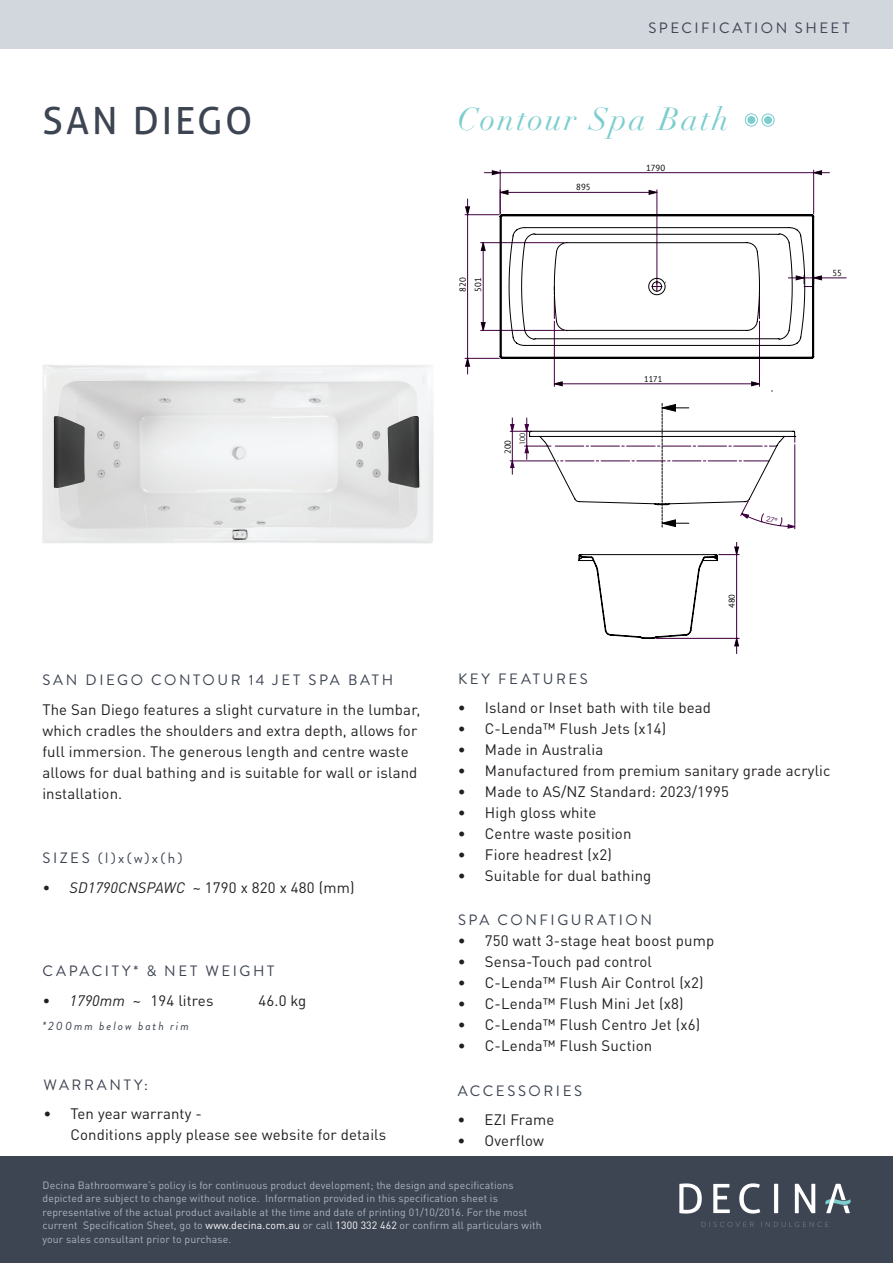
<style>
.page{position:relative;width:893px;height:1263px;background:#fff}
.page>*{position:absolute;margin:0;border:0;box-sizing:border-box;transform-origin:0 0}
.Top_Header{font:37.5px "Aller";letter-spacing:.075em;color:#3d4452}
.Name_of_product_segm{font:italic 31.5px "Didot LT Std";letter-spacing:.065em;color:#7bcdce}
.body{font:15px/21px "DIN Pro";letter-spacing:.01em;color:#231f20}
.Header_2{font:15px "Brandon Grotesque";letter-spacing:.17em;color:#3d4452}
.Header_Style{font:15px "Brandon Grotesque";letter-spacing:.17em;color:#3d4452}
.Header_1{font:15px "Brandon Grotesque";letter-spacing:.17em;color:#3d4452}
.body-2{font:italic 12px "Brandon Grotesque";letter-spacing:.16em;color:#3d4452}
.Bottom_Footer{font:10.5px/13.5px "DIN Pro";letter-spacing:.01em;color:#adb5c1}
.t1{font:8.7px "PT Sans";color:#000}
.t2{font:8.55px "PT Sans";color:#000}
.t3{font:8.4px "PT Sans";color:#000}
.t4{font:7.35px "Century Gothic";color:#000}
.s1{font-style:italic}
.s2{color:#fff}
</style>
<div class="page">
<div style="left:0;top:1157px;width:893px;height:106px;background:#3d4452"></div>
<div style="left:0;top:0;width:893px;height:49px;background:#d2d6dd"></div>
<img style="left:42px;top:365px;width:392px;height:179px">
<svg style="left:701px;top:1222px;width:53px;height:5px"></svg>
<svg style="left:761px;top:1222px;width:67px;height:5px"></svg>
<svg style="left:679px;top:1183px;width:23px;height:30px"></svg>
<svg style="left:713px;top:1184px;width:17px;height:29px"></svg>
<svg style="left:739px;top:1183px;width:21px;height:30px"></svg>
<svg style="left:774px;top:1184px;width:4px;height:29px"></svg>
<svg style="left:795px;top:1184px;width:20px;height:29px"></svg>
<svg style="left:825px;top:1184px;width:26px;height:29px"></svg>
<hr style="left:814px;top:278px;width:32px;height:1px;background:#400040">
<hr style="left:554px;top:321px;width:1px;height:65px;background:#400040">
<hr style="left:759px;top:321px;width:1px;height:65px;background:#400040">
<hr style="left:657px;top:190px;width:1px;height:94px;background:#400040">
<hr style="left:813px;top:170px;width:1px;height:44px;background:#400040">
<hr style="left:500px;top:170px;width:1px;height:44px;background:#400040">
<hr style="left:465px;top:358px;width:34px;height:1px;background:#400040">
<hr style="left:465px;top:214px;width:34px;height:1px;background:#400040">
<hr style="left:481px;top:242px;width:83px;height:1px;background:#400040">
<hr style="left:481px;top:330px;width:83px;height:1px;background:#400040">
<svg style="left:814px;top:275px;width:8px;height:12px"></svg>
<svg style="left:554px;top:381px;width:205px;height:5px"></svg>
<svg style="left:500px;top:190px;width:157px;height:24px"></svg>
<svg style="left:484px;top:170px;width:345px;height:5px"></svg>
<svg style="left:465px;top:199px;width:5px;height:175px"></svg>
<svg style="left:481px;top:242px;width:4px;height:89px"></svg>
<svg style="left:500px;top:214px;width:314px;height:145px"></svg>
<svg style="left:578px;top:543px;width:161px;height:110px"></svg>
<svg style="left:745px;top:113px;width:30px;height:14px"></svg>
<svg style="left:510px;top:403px;width:285px;height:126px"></svg>
<p class="Top_Header" style="left:43px;top:98px;width:211px">SAN DIEGO</p>
<p class="Header_Style" style="left:648px;top:17px;width:203px">SPECIFICATION SHEET</p>
<p class="Name_of_product_segm" style="left:457px;top:100px;width:273px">Contour Spa Bath</p>
<p class="t1" style="left:457px;top:292px;width:16px;rotate:-90deg">820</p>
<p class="t1" style="left:473px;top:292px;width:16px;rotate:-90deg">501</p>
<p class="t1" style="left:576px;top:182px;width:16px">895</p>
<p class="t2" style="left:502px;top:454px;width:16px;rotate:-90deg">200</p>
<p class="t4" style="left:517px;top:445px;width:14px;rotate:-90deg">100</p>
<p class="t1" style="left:646px;top:162px;width:21px">1790</p>
<p class="t3" style="left:644px;top:374px;width:20px">1171</p>
<p class="t1" style="left:832px;top:267px;width:11px">55</p>
<p class="Header_2" style="left:42px;top:670px;width:352px">SAN DIEGO CONTOUR 14 JET SPA BATH</p>
<p class="body" style="left:42px;top:698px;width:380px">The San Diego features a slight curvature in the lumbar, which cradles the shoulders and extra depth, allows for full immersion. The generous length and centre waste allows for dual bathing and is suitable for wall or island installation.</p>
<p class="Header_2" style="left:43px;top:848px;width:141px">SIZES (l)x(w)x(h)</p>
<p class="body" style="left:43px;top:875px;width:313px"><span class="s1">• SD1790CNSPAWC</span> ~ 1790 x 820 x 480 (mm)</p>
<p class="Header_2" style="left:43px;top:960px;width:233px">CAPACITY* &amp; NET WEIGHT</p>
<p class="body" style="left:43px;top:988px;width:172px"><span class="s1">• 1790mm</span> ~ 194 litres</p>
<p class="body" style="left:259px;top:988px;width:49px">46.0 kg</p>
<p class="body-2" style="left:43px;top:1017px;width:148px">*200mm below bath rim</p>
<p class="Header_2" style="left:43px;top:1074px;width:106px">WARRANTY:</p>
<p class="body" style="left:70px;top:1102px;width:317px;text-indent:-27px">• Ten year warranty -<br>Conditions apply please see website for details</p>
<p class="t3" style="left:726px;top:608px;width:15px;rotate:-90deg">480</p>
<p class="Header_2" style="left:458px;top:668px;width:131px">KEY FEATURES</p>
<p class="body" style="left:458px;top:696px;width:255px">• Island or Inset bath with tile bead</p>
<p class="body" style="left:458px;top:717px;width:210px">• C-Lenda™ Flush Jets (x14)</p>
<p class="body" style="left:458px;top:738px;width:147px">• Made in Australia</p>
<p class="body" style="left:458px;top:759px;width:374px">• Manufactured from premium sanitary grade acrylic</p>
<p class="body" style="left:458px;top:780px;width:273px">• Made to AS/NZ Standard: 2023/1995</p>
<p class="body" style="left:458px;top:801px;width:140px">• High gloss white</p>
<p class="body" style="left:458px;top:822px;width:175px">• Centre waste position</p>
<p class="body" style="left:458px;top:843px;width:155px">• Fiore headrest (x2)</p>
<p class="body" style="left:458px;top:864px;width:195px">• Suitable for dual bathing</p>
<p class="Header_1" style="left:458px;top:909px;width:195px">SPA CONFIGURATION</p>
<p class="body" style="left:458px;top:929px;width:258px">• 750 watt 3-stage heat boost pump</p>
<p class="body" style="left:458px;top:950px;width:195px">• Sensa-Touch pad control</p>
<p class="body" style="left:458px;top:971px;width:247px">• C-Lenda™ Flush Air Control (x2)</p>
<p class="body" style="left:458px;top:992px;width:227px">• C-Lenda™ Flush Mini Jet (x8)</p>
<p class="body" style="left:458px;top:1013px;width:244px">• C-Lenda™ Flush Centro Jet (x6)</p>
<p class="body" style="left:458px;top:1034px;width:196px">• C-Lenda™ Flush Suction</p>
<p class="Header_2" style="left:458px;top:1080px;width:126px">ACCESSORIES</p>
<p class="body" style="left:458px;top:1108px;width:98px">• EZI Frame</p>
<p class="body" style="left:458px;top:1129px;width:88px">• Overflow</p>
<p class="Bottom_Footer" style="left:43px;top:1177px;width:501px">Decina Bathroomware’s policy is for continuous product development; the design and specifications depicted are subject to change without notice. Information provided in this specification sheet is representative of the actual product available at the time and date of printing 01/10/2016. For the most current Specification Sheet, go to <span class="s2">www.decina.com.au</span> or call <span class="s2">1300 332 462</span> or confirm all particulars with your sales consultant prior to purchase.</p>
</div>
